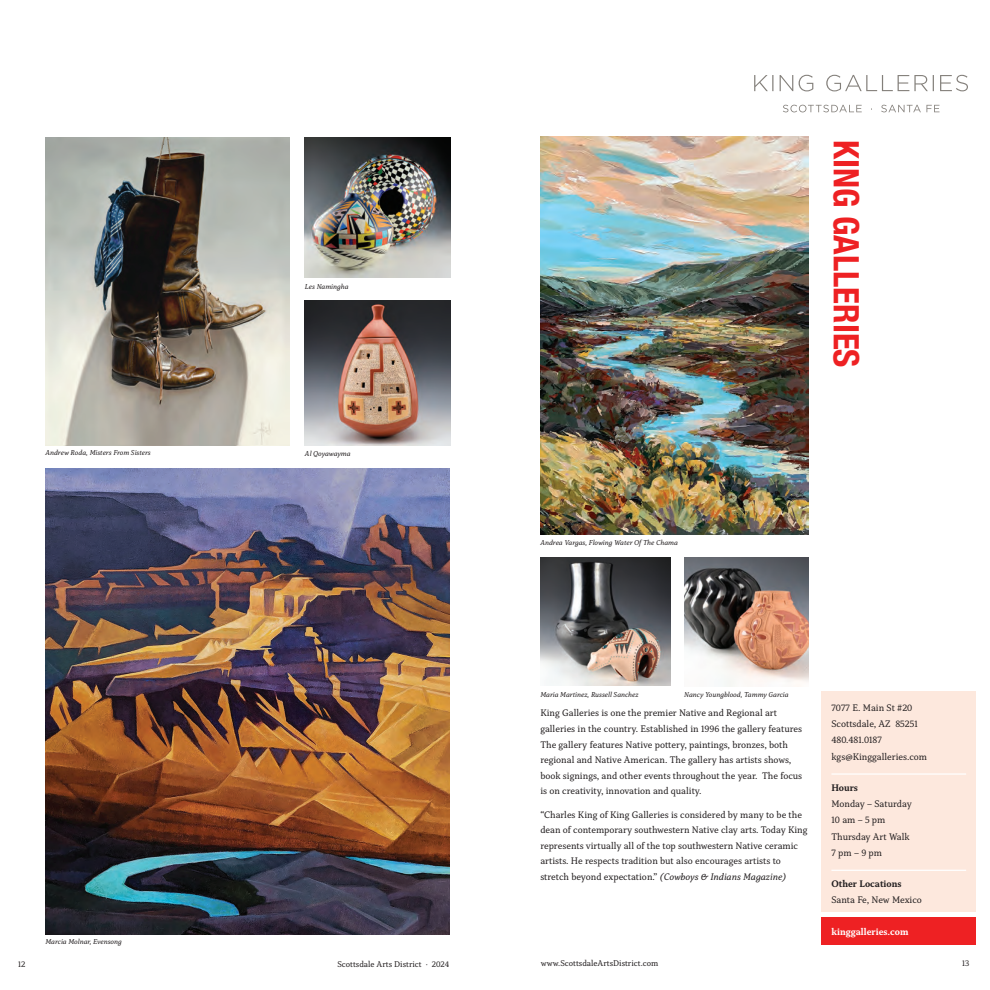
<style>
.page{position:relative;width:990px;height:990px;background:#fff}
.page>*{position:absolute;margin:0;border:0;box-sizing:border-box;transform-origin:0 0}
.MSG__Gallery_Name-L{font:700 condensed 35px "Helvetica Neue";color:#ee2123}
.MSG__Gallery_Bio{font:10px/15.6px "Capitolina";color:#231f20}
.MSG__Side_Bar_Item-R{font:10px/16.2px "Capitolina";color:#231f20}
.MSG__Side_Bar_Sub-R{font:700 10px "Capitolina";color:#231f20}
.MSG__Side_Bar-Web{font:700 10px "Capitolina";color:#fff}
.t1{font:8.75px "Capitolina";color:#231f20}
.MSG__Artwork_Info-Left_Pg{font:italic 7.5px "Capitolina";color:#231f20}
.s1{font-style:italic}
</style>
<div class="page">
<img style="left:45px;top:468px;width:405px;height:466px">
<img style="left:45px;top:138px;width:245px;height:308px">
<img style="left:305px;top:300px;width:145px;height:146px">
<img style="left:305px;top:138px;width:145px;height:140px">
<div style="left:822px;top:917px;width:154px;height:27px;background:#ee2123"></div>
<div style="left:822px;top:692px;width:154px;height:220px;background:#fde8dd"></div>
<hr style="left:831px;top:773px;width:135px;height:2px;background:#fff">
<hr style="left:831px;top:870px;width:135px;height:1px;background:#fff">
<svg style="left:754px;top:75px;width:214px;height:16px"></svg>
<svg style="left:783px;top:105px;width:157px;height:7px"></svg>
<img style="left:540px;top:557px;width:130px;height:129px">
<img style="left:684px;top:557px;width:125px;height:129px">
<img style="left:540px;top:137px;width:269px;height:398px">
<p class="MSG__Artwork_Info-Left_Pg" style="left:305px;top:282px;width:45px">Les Namingha</p>
<p class="MSG__Artwork_Info-Left_Pg" style="left:45px;top:449px;width:107px">Andrew Roda, Misters From Sisters</p>
<p class="MSG__Artwork_Info-Left_Pg" style="left:305px;top:449px;width:47px">Al Qoyawayma</p>
<p class="MSG__Artwork_Info-Left_Pg" style="left:45px;top:937px;width:78px">Marcia Molnar, Evensong</p>
<p class="MSG__Gallery_Name-L" style="left:875px;top:140px;width:229px;rotate:90deg">KING GALLERIES</p>
<p class="MSG__Artwork_Info-Left_Pg" style="left:540px;top:539px;width:139px">Andrea Vargas, Flowing Water Of The Chama</p>
<p class="MSG__Artwork_Info-Left_Pg" style="left:540px;top:690px;width:100px">Maria Martinez, Russell Sanchez</p>
<p class="MSG__Artwork_Info-Left_Pg" style="left:684px;top:690px;width:106px">Nancy Youngblood, Tammy Garcia</p>
<p class="MSG__Gallery_Bio" style="left:540px;top:705px;width:263px">King Galleries is one the premier Native and Regional art galleries in the country. Established in 1996 the gallery features The gallery features Native pottery, paintings, bronzes, both regional and Native American. The gallery has artists shows, book signings, and other events throughout the year. The focus is on creativity, innovation and quality.</p>
<p class="MSG__Gallery_Bio" style="left:540px;top:807px;width:269px">“Charles King of King Galleries is considered by many to be the dean of contemporary southwestern Native clay arts. Today King represents virtually all of the top southwestern Native ceramic artists. He respects tradition but also encourages artists to stretch beyond expectation.” <span class="s1">(Cowboys &amp; Indians Magazine)</span></p>
<p class="MSG__Side_Bar_Item-R" style="left:831px;top:700px;width:82px">7077 E. Main St #20</p>
<p class="MSG__Side_Bar_Item-R" style="left:831px;top:716px;width:88px">Scottsdale, AZ 85251</p>
<p class="MSG__Side_Bar_Item-R" style="left:831px;top:732px;width:52px">480.481.0187</p>
<p class="MSG__Side_Bar_Item-R" style="left:831px;top:748px;width:97px">kgs@Kinggalleries.com</p>
<p class="MSG__Side_Bar_Sub-R" style="left:831px;top:782px;width:28px">Hours</p>
<p class="MSG__Side_Bar_Item-R" style="left:831px;top:796px;width:82px">Monday – Saturday</p>
<p class="MSG__Side_Bar_Item-R" style="left:831px;top:812px;width:55px">10 am – 5 pm</p>
<p class="MSG__Side_Bar_Item-R" style="left:831px;top:828px;width:80px">Thursday Art Walk<br>7 pm – 9 pm</p>
<p class="MSG__Side_Bar_Sub-R" style="left:831px;top:878px;width:72px">Other Locations</p>
<p class="MSG__Side_Bar_Item-R" style="left:831px;top:892px;width:92px">Santa Fe, New Mexico</p>
<p class="MSG__Side_Bar-Web" style="left:831px;top:925px;width:79px">kinggalleries.com</p>
<p class="t1" style="left:18px;top:959px;width:9px">12</p>
<p class="t1" style="left:337px;top:959px;width:113px">Scottsdale Arts District · 2024</p>
<p class="t1" style="left:541px;top:958px;width:119px">www.ScottsdaleArtsDistrict.com</p>
<p class="t1" style="left:962px;top:958px;width:9px">13</p>
</div>
